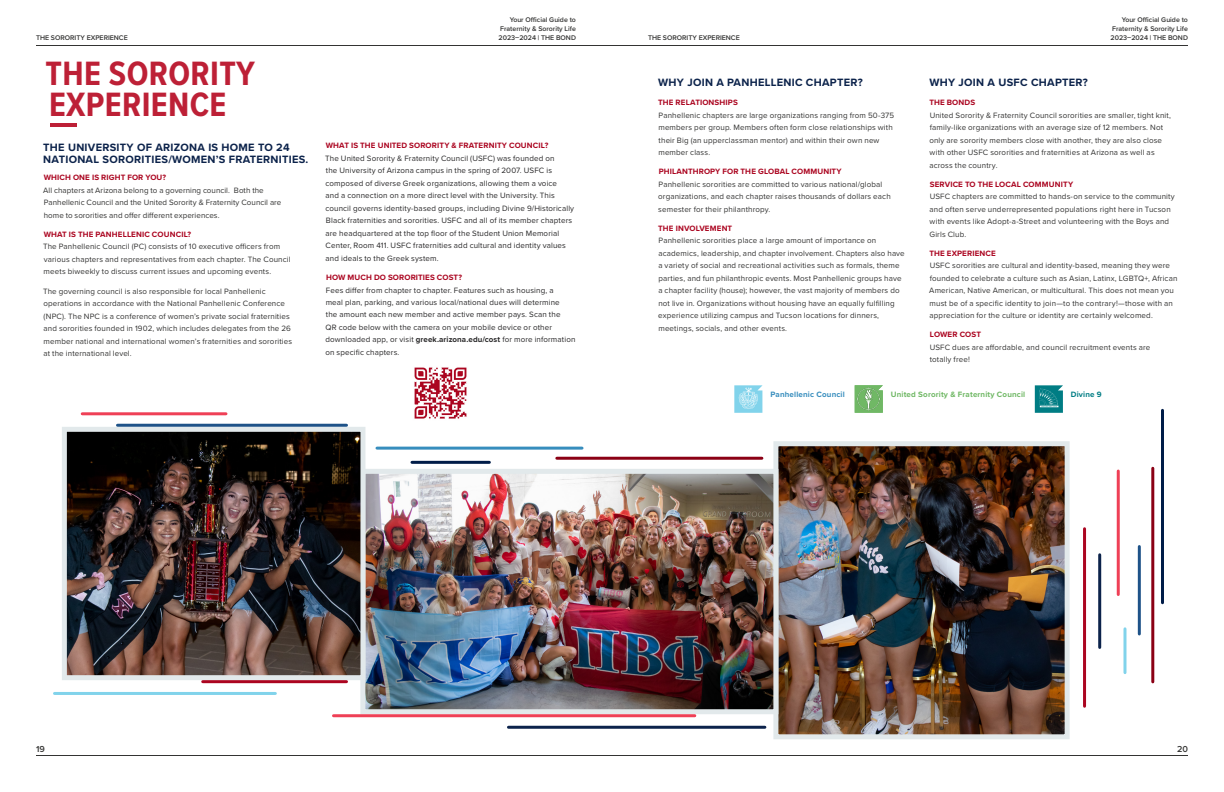
<style>
.page{position:relative;width:1224px;height:792px;background:#fff}
.page>*{position:absolute;margin:0;border:0;box-sizing:border-box;transform-origin:0 0}
.t1{font:700 35px/31px "Proxima Nova Cond";letter-spacing:.01em;color:#bd2036}
.t2{font:700 11px/12px "Proxima Nova";letter-spacing:.025em;color:#0c234b}
.t3{font:600 9px "Proxima Nova";color:#343433}
.t4{font:8px/12.5px "Proxima Nova";letter-spacing:.015em;color:#343433}
.t5{font:8px/12.5px "Proxima Nova";letter-spacing:.015em;color:#292829}
.t6{font:700 8px "Proxima Nova";letter-spacing:.02em;color:#ab0520}
.t7{font:700 8px "Proxima Nova";letter-spacing:.02em;color:#70b865}
.t8{font:700 8px "Proxima Nova";letter-spacing:.02em;color:#378dbd}
.t9{font:700 8px "Proxima Nova";letter-spacing:.02em;color:#007d84}
.t10{font:600 7px/9px "Proxima Nova";color:#343433;text-align:justify}
.s1{font-weight:700}
</style>
<div class="page">
<svg style="left:734px;top:385px;width:28px;height:28px"></svg>
<svg style="left:1035px;top:385px;width:28px;height:28px"></svg>
<svg style="left:855px;top:385px;width:28px;height:28px"></svg>
<img style="left:855px;top:387px;width:28px;height:24px">
<img style="left:779px;top:447px;width:285px;height:286px">
<div style="left:773px;top:441px;width:297px;height:298px;border:5px solid #e2e9eb"></div>
<hr style="left:36px;top:45px;width:1152px;height:1px;background:#343433">
<hr style="left:36px;top:755px;width:1152px;height:1px;background:#343433">
<hr style="left:51px;top:124px;width:26px;height:3px;background:#bd2036">
<img style="left:414px;top:367px;width:53px;height:52px">
<img style="left:366px;top:475px;width:406px;height:233px">
<div style="left:360px;top:469px;width:418px;height:245px;border:5px solid #e2e9eb"></div>
<img style="left:68px;top:433px;width:291px;height:241px">
<div style="left:62px;top:427px;width:303px;height:253px;border:5px solid #e2e9eb"></div>
<hr style="left:1098px;top:555px;width:3px;height:92px;background:#0c234b">
<hr style="left:1117px;top:471px;width:3px;height:124px;background:#ef4056">
<hr style="left:1138px;top:547px;width:3px;height:87px;background:#1e5288">
<hr style="left:1123px;top:629px;width:3px;height:44px;background:#81d3eb">
<hr style="left:1151px;top:468px;width:3px;height:214px;background:#8b0015">
<hr style="left:1161px;top:410px;width:3px;height:193px;background:#001c48">
<hr style="left:1083px;top:529px;width:3px;height:177px;background:#ab0520">
<hr style="left:557px;top:457px;width:205px;height:3px;background:#8b0015">
<hr style="left:377px;top:447px;width:205px;height:3px;background:#378dbd">
<hr style="left:334px;top:714px;width:361px;height:3px;background:#ef4056">
<hr style="left:54px;top:692px;width:221px;height:3px;background:#81d3eb">
<hr style="left:203px;top:680px;width:144px;height:3px;background:#ab0520">
<hr style="left:118px;top:424px;width:229px;height:3px;background:#1e5288">
<hr style="left:508px;top:726px;width:257px;height:3px;background:#0c234b">
<hr style="left:82px;top:412px;width:144px;height:3px;background:#ef4056">
<hr style="left:412px;top:461px;width:77px;height:3px;background:#001c48">
<p class="t10" style="left:500px;top:15px;width:77px;text-align:right">Your Official Guide to<br>Fraternity &amp; Sorority Life</p>
<p class="t10" style="left:36px;top:33px;width:93px">THE SORORITY EXPERIENCE</p>
<p class="t10" style="left:499px;top:33px;width:79px">2023–2024 | THE BOND</p>
<p class="t10" style="left:648px;top:33px;width:93px">THE SORORITY EXPERIENCE</p>
<h1 class="t1" style="left:46px;top:57px;width:211px">THE SORORITY<br>EXPERIENCE</h1>
<h2 class="t2" style="left:43px;top:141px;width:267px">THE UNIVERSITY OF ARIZONA IS HOME TO 24<br>NATIONAL SORORITIES/WOMEN’S FRATERNITIES.</h2>
<p class="t6" style="left:44px;top:172px;width:124px">WHICH ONE IS RIGHT FOR YOU?</p>
<p class="t4" style="left:43px;top:184px;width:240px">All chapters at Arizona belong to a governing council. Both the<br>Panhellenic Council and the United Sorority &amp; Fraternity Council are home to sororities and offer different experiences.</p>
<p class="t6" style="left:44px;top:228px;width:149px">WHAT IS THE PANHELLENIC COUNCIL?</p>
<p class="t4" style="left:43px;top:240px;width:249px">The Panhellenic Council (PC) consists of 10 executive officers from various chapters and representatives from each chapter. The Council meets biweekly to discuss current issues and upcoming events.</p>
<p class="t4" style="left:43px;top:284px;width:251px">The governing council is also responsible for local Panhellenic operations in accordance with the National Panhellenic Conference (NPC). The NPC is a conference of women’s private social fraternities and sororities founded in 1902, which includes delegates from the 26 member national and international women’s fraternities and sororities at the international level.</p>
<p class="t6" style="left:326px;top:140px;width:224px">WHAT IS THE UNITED SORORITY &amp; FRATERNITY COUNCIL?</p>
<p class="t5" style="left:325px;top:152px;width:251px">The United Sorority &amp; Fraternity Council (USFC) was founded on<br>the University of Arizona campus in the spring of 2007. USFC is composed of diverse Greek organizations, allowing them a voice<br>and a connection on a more direct level with the University. This council governs identity-based groups, including Divine 9/Historically Black fraternities and sororities. USFC and all of its member chapters are headquartered at the top floor of the Student Union Memorial Center, Room 411. USFC fraternities add cultural and identity values and ideals to the Greek system.</p>
<p class="t6" style="left:326px;top:271px;width:138px">HOW MUCH DO SORORITIES COST?</p>
<p class="t5" style="left:325px;top:283px;width:251px">Fees differ from chapter to chapter. Features such as housing, a<br>meal plan, parking, and various local/national dues will determine<br>the amount each new member and active member pays. Scan the<br>QR code below with the camera on your mobile device or other downloaded app, or visit <span class="s1">greek.arizona.edu/cost</span> for more information on specific chapters.</p>
<h2 class="t2" style="left:658px;top:76px;width:206px">WHY JOIN A PANHELLENIC CHAPTER?</h2>
<p class="t6" style="left:658px;top:97px;width:81px">THE RELATIONSHIPS</p>
<p class="t4" style="left:658px;top:108px;width:237px">Panhellenic chapters are large organizations ranging from 50-375 members per group. Members often form close relationships with their Big (an upperclassman mentor) and within their own new member class.</p>
<p class="t6" style="left:659px;top:166px;width:184px">PHILANTHROPY FOR THE GLOBAL COMMUNITY</p>
<p class="t4" style="left:658px;top:177px;width:234px">Panhellenic sororities are committed to various national/global organizations, and each chapter raises thousands of dollars each semester for their philanthropy.</p>
<p class="t6" style="left:658px;top:222px;width:76px">THE INVOLVEMENT</p>
<p class="t4" style="left:658px;top:234px;width:248px">Panhellenic sororities place a large amount of importance on academics, leadership, and chapter involvement. Chapters also have a variety of social and recreational activities such as formals, theme parties, and fun philanthropic events. Most Panhellenic groups have a chapter facility (house); however, the vast majority of members do not live in. Organizations without housing have an equally fulfilling experience utilizing campus and Tucson locations for dinners, meetings, socials, and other events.</p>
<p class="t10" style="left:1111px;top:15px;width:79px;text-indent:11px">Your Official Guide to Fraternity &amp; Sorority Life 2023–2024 | THE BOND</p>
<h2 class="t2" style="left:929px;top:76px;width:160px">WHY JOIN A USFC CHAPTER?</h2>
<p class="t6" style="left:929px;top:97px;width:47px">THE BONDS</p>
<p class="t4" style="left:929px;top:108px;width:243px">United Sorority &amp; Fraternity Council sororities are smaller, tight knit, family-like organizations with an average size of 12 members. Not only are sorority members close with another, they are also close with other USFC sororities and fraternities at Arizona as well as across the country.</p>
<p class="t6" style="left:930px;top:178px;width:145px">SERVICE TO THE LOCAL COMMUNITY</p>
<p class="t4" style="left:929px;top:190px;width:247px">USFC chapters are committed to hands-on service to the community and often serve underrepresented populations right here in Tucson with events like Adopt-a-Street and volunteering with the Boys and Girls Club.</p>
<p class="t6" style="left:929px;top:247px;width:68px">THE EXPERIENCE</p>
<p class="t4" style="left:929px;top:259px;width:250px">USFC sororities are cultural and identity-based, meaning they were founded to celebrate a culture such as Asian, Latinx, LGBTQ+, African American, Native American, or multicultural. This does not mean you must be of a specific identity to join—to the contrary!—those with an appreciation for the culture or identity are certainly welcomed.</p>
<p class="t6" style="left:930px;top:329px;width:53px">LOWER COST</p>
<p class="t4" style="left:930px;top:341px;width:222px">USFC dues are affordable, and council recruitment events are totally free!</p>
<p class="t3" style="left:36px;top:742px;width:10px">19</p>
<p class="t8" style="left:771px;top:388px;width:76px">Panhellenic Council</p>
<p class="t7" style="left:891px;top:388px;width:136px">United Sorority &amp; Fraternity Council</p>
<p class="t9" style="left:1071px;top:388px;width:32px">Divine 9</p>
<p class="t3" style="left:1177px;top:742px;width:12px">20</p>
</div>
